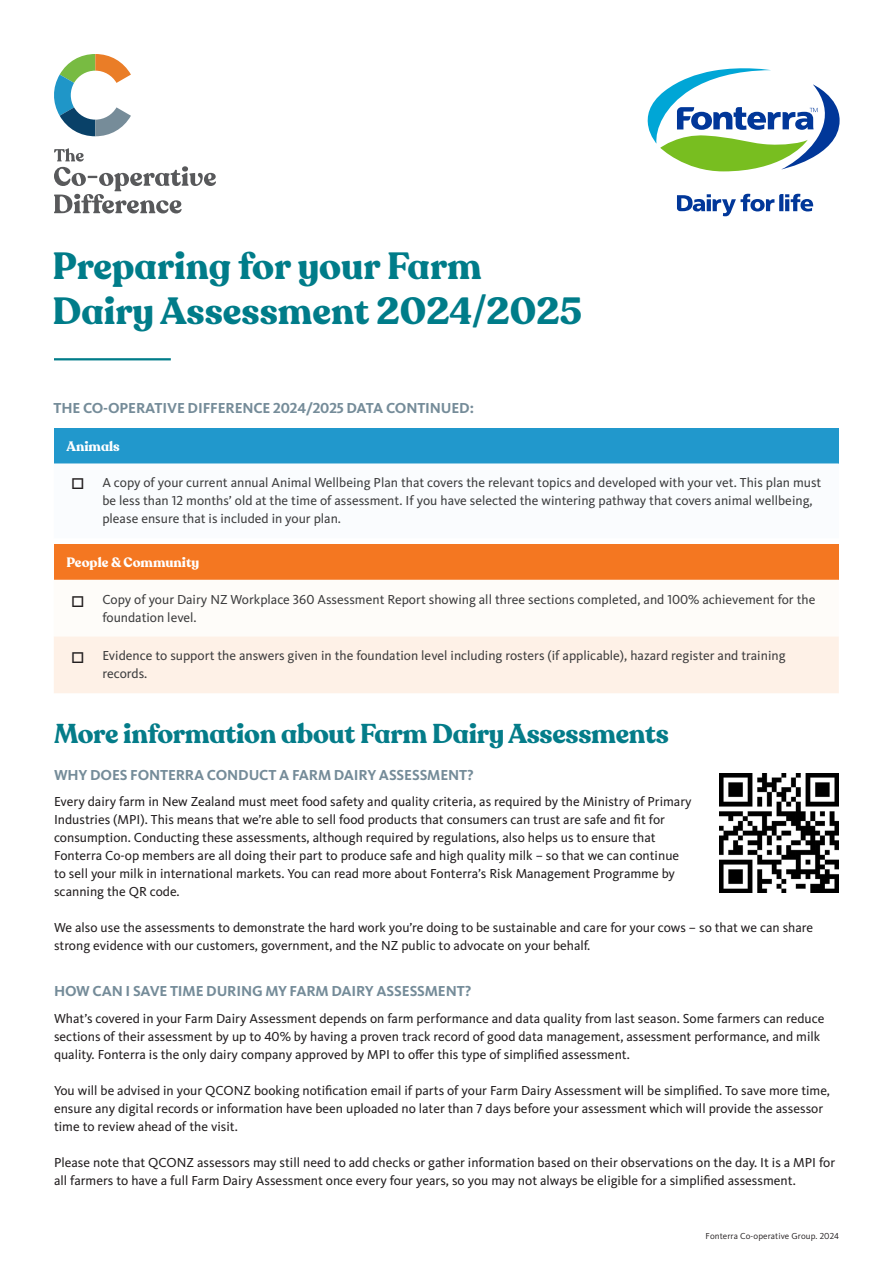
<style>
.page{position:relative;width:893px;height:1263px;background:#fff}
.page>*{position:absolute;margin:0;border:0;box-sizing:border-box;transform-origin:0 0}
.t1{font:700 37.5px/45px "Recoleta Alt";color:#007c89}
.SB__Case_Study_-_Body{font:700 27px "Recoleta Alt";letter-spacing:-.01em;color:#047c89}
.SB__Case_Study_-_Body-2{font:700 15px "Kievit OT";letter-spacing:-.01em;color:#758c99}
.SB__Case_Study_-_Body-3{font:13.5px/18px "Kievit Pro";color:#231f20}
.Body__O__Checklist_Bullet_Point{font:13.5px/18px "Kievit Pro";color:#3e3e3f}
.t2{font:700 13.5px "Recoleta Alt";color:#fff}
.t3{font:9px "Kievit Pro";letter-spacing:.01em;color:#231f20}
</style>
<div class="page">
<svg style="left:54px;top:54px;width:77px;height:82px"></svg>
<svg style="left:54px;top:148px;width:162px;height:65px"></svg>
<hr style="left:54px;top:358px;width:117px;height:2px;background:#007c89">
<svg style="left:647px;top:68px;width:193px;height:103px"></svg>
<svg style="left:677px;top:194px;width:136px;height:22px"></svg>
<img style="left:719px;top:773px;width:119px;height:119px">
<div style="left:54px;top:428px;width:785px;height:35px;background:#2198cc"></div>
<svg style="left:54px;top:463px;width:785px;height:1px"></svg>
<div style="left:54px;top:545px;width:785px;height:35px;background:#f47721"></div>
<div style="left:54px;top:636px;width:785px;height:57px;background:#fef1e7"></div>
<p class="t1" style="left:52px;top:244px;width:531px">Preparing for your Farm<br>Dairy Assessment 2024/2025</p>
<p class="SB__Case_Study_-_Body-2" style="left:54px;top:399px;width:422px">THE CO-OPERATIVE DIFFERENCE 2024/2025 DATA CONTINUED:</p>
<p class="t2" style="left:67px;top:438px;width:55px">Animals</p>
<p class="Body__O__Checklist_Bullet_Point" style="left:102px;top:474px;width:721px">A copy of your current annual Animal Wellbeing Plan that covers the relevant topics and developed with your vet. This plan must be less than 12 months’ old at the time of assessment. If you have selected the wintering pathway that covers animal wellbeing, please ensure that is included in your plan.</p>
<p class="t2" style="left:67px;top:554px;width:134px">People &amp; Community</p>
<p class="Body__O__Checklist_Bullet_Point" style="left:102px;top:590px;width:714px">Copy of your Dairy NZ Workplace 360 Assessment Report showing all three sections completed, and 100% achievement for the foundation level.</p>
<p class="Body__O__Checklist_Bullet_Point" style="left:102px;top:647px;width:685px">Evidence to support the answers given in the foundation level including rosters (if applicable), hazard register and training records.</p>
<p class="SB__Case_Study_-_Body" style="left:54px;top:717px;width:616px">More information about Farm Dairy Assessments</p>
<p class="SB__Case_Study_-_Body-2" style="left:54px;top:765px;width:421px">WHY DOES FONTERRA CONDUCT A FARM DAIRY ASSESSMENT?</p>
<p class="SB__Case_Study_-_Body-3" style="left:54px;top:792px;width:639px">Every dairy farm in New Zealand must meet food safety and quality criteria, as required by the Ministry of Primary Industries (MPI). This means that we’re able to sell food products that consumers can trust are safe and fit for consumption. Conducting these assessments, although required by regulations, also helps us to ensure that Fonterra Co-op members are all doing their part to produce safe and high quality milk – so that we can continue to sell your milk in international markets. You can read more about Fonterra’s Risk Management Programme by scanning the QR code.</p>
<p class="SB__Case_Study_-_Body-3" style="left:54px;top:918px;width:761px">We also use the assessments to demonstrate the hard work you’re doing to be sustainable and care for your cows – so that we can share strong evidence with our customers, government, and the NZ public to advocate on your behalf.</p>
<p class="SB__Case_Study_-_Body-2" style="left:54px;top:982px;width:419px">HOW CAN I SAVE TIME DURING MY FARM DAIRY ASSESSMENT?</p>
<p class="SB__Case_Study_-_Body-3" style="left:54px;top:1009px;width:772px">What’s covered in your Farm Dairy Assessment depends on farm performance and data quality from last season. Some farmers can reduce sections of their assessment by up to 40% by having a proven track record of good data management, assessment performance, and milk quality. Fonterra is the only dairy company approved by MPI to offer this type of simplified assessment.</p>
<p class="SB__Case_Study_-_Body-3" style="left:54px;top:1081px;width:778px">You will be advised in your QCONZ booking notification email if parts of your Farm Dairy Assessment will be simplified. To save more time, ensure any digital records or information have been uploaded no later than 7 days before your assessment which will provide the assessor time to review ahead of the visit.</p>
<p class="SB__Case_Study_-_Body-3" style="left:54px;top:1153px;width:783px">Please note that QCONZ assessors may still need to add checks or gather information based on their observations on the day. It is a MPI for all farmers to have a full Farm Dairy Assessment once every four years, so you may not always be eligible for a simplified assessment.</p>
<p class="t3" style="left:706px;top:1230px;width:135px">Fonterra Co-operative Group. 2024</p>
</div>
